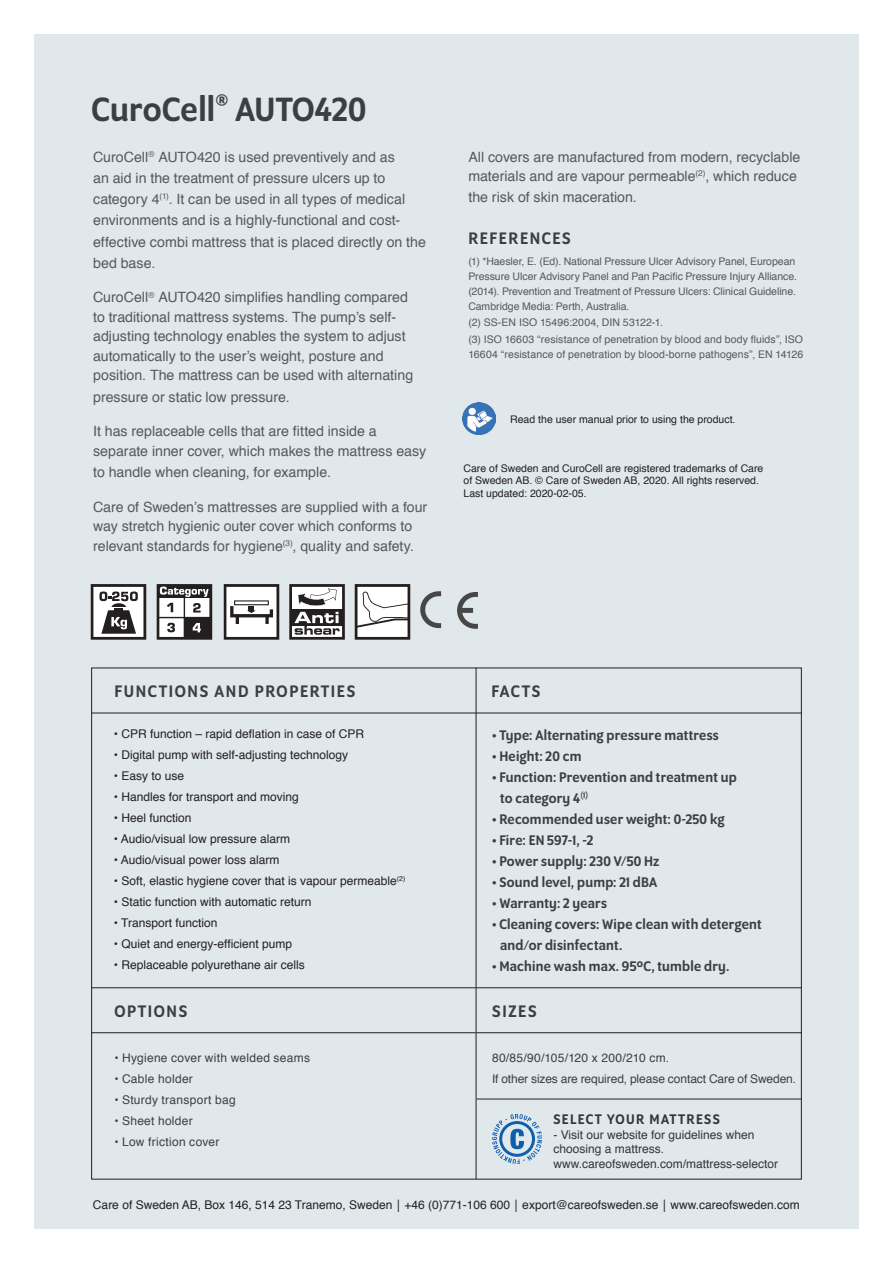
<style>
.page{position:relative;width:893px;height:1263px;background:#fff}
.page>*{position:absolute;margin:0;border:0;box-sizing:border-box;transform-origin:0 0}
.t1{font:500 36.3px "Program OT";letter-spacing:.01em;color:#3a3f46}
.t2{font:500 18px "Program OT";letter-spacing:.09em;color:#3a3f46}
.t3{font:500 15px "Program OT";letter-spacing:.015em;color:#3a3f46}
.t4{font:500 15px "Program OT";letter-spacing:.09em;color:#30373b}
.References{font:14.25px/19.5px "Helvetica";color:#57585a}
.t5{font:12px "Helvetica";color:#231f20}
.t6{font:12px "Helvetica";letter-spacing:.02em;color:#3a3f46}
.t7{font:12px/14.4px "Helvetica";color:#30373b}
.t8{font:12px "Helvetica";letter-spacing:-.01em;color:#3a3f46}
.References-2{font:10.5px/15px "Helvetica";color:#57585a}
.t9{font:10.5px "Helvetica";color:#231f20}
</style>
<div class="page">
<div style="left:34px;top:34px;width:825px;height:1195px;background:#e0e8ec"></div>
<hr style="left:91px;top:713px;width:711px;height:1px;background:#231f20">
<hr style="left:476px;top:668px;width:1px;height:511px;background:#231f20">
<img style="left:463px;top:403px;width:32px;height:32px">
<hr style="left:91px;top:1032px;width:385px;height:1px;background:#231f20">
<hr style="left:91px;top:987px;width:385px;height:1px;background:#231f20">
<hr style="left:476px;top:1032px;width:326px;height:1px;background:#231f20">
<hr style="left:476px;top:987px;width:325px;height:1px;background:#231f20">
<svg style="left:420px;top:591px;width:21px;height:37px"></svg>
<svg style="left:457px;top:592px;width:21px;height:37px"></svg>
<svg style="left:91px;top:584px;width:55px;height:56px;background:#9b9a9a"></svg>
<svg style="left:157px;top:584px;width:55px;height:56px;background:#8e8c8c"></svg>
<svg style="left:224px;top:584px;width:55px;height:56px;background:#bebcbd"></svg>
<svg style="left:289px;top:584px;width:56px;height:56px;background:#8f8d8e"></svg>
<svg style="left:355px;top:584px;width:55px;height:56px;background:#c8c7c7"></svg>
<svg style="left:492px;top:1114px;width:50px;height:50px"></svg>
<hr style="left:477px;top:1099px;width:325px;height:1px;background:#231f20">
<p class="t1" style="left:91px;top:88px;width:276px">CuroCell<sup>®</sup> AUTO420</p>
<p class="References" style="left:93px;top:146px;width:334px;line-height:21.3px">CuroCell<sup>®</sup> AUTO420 is used preventively and as<br>an aid in the treatment of pressure ulcers up to category 4<sup>(1)</sup>. It can be used in all types of medical environments and is a highly-functional and cost&shy;effective combi mattress that is placed directly on the bed base.</p>
<p class="References" style="left:93px;top:288px;width:322px">CuroCell<sup>®</sup> AUTO420 simplifies handling compared to traditional mattress systems. The pump’s self&shy;adjusting technology enables the system to adjust automatically to the user’s weight, posture and position. The mattress can be used with alternating</p>
<p class="References" style="left:93px;top:387px;width:198px">pressure or static low pressure.</p>
<p class="References" style="left:93px;top:422px;width:335px">It has replaceable cells that are fitted inside a separate inner cover, which makes the mattress easy</p>
<p class="References" style="left:93px;top:463px;width:239px">to handle when cleaning, for example.</p>
<p class="References" style="left:93px;top:497px;width:336px">Care of Sweden’s mattresses are supplied with a four way stretch hygienic outer cover which conforms to relevant standards for hygiene<sup>(3)</sup>, quality and safety.</p>
<p class="References" style="left:468px;top:147px;width:334px">All covers are manufactured from modern, recyclable materials and are vapour permeable<sup>(2)</sup>, which reduce</p>
<p class="References" style="left:468px;top:188px;width:170px">the risk of skin maceration.</p>
<p class="t2" style="left:468px;top:227px;width:104px">REFERENCES</p>
<p class="References-2" style="left:468px;top:254px;width:330px">(1) *Haesler, E. (Ed). National Pressure Ulcer Advisory Panel, European Pressure Ulcer Advisory Panel and Pan Pacific Pressure Injury Alliance. (2014). Prevention and Treatment of Pressure Ulcers: Clinical Guideline.<br>Cambridge Media: Perth, Australia.</p>
<p class="References-2" style="left:468px;top:315px;width:196px">(2) SS-EN ISO 15496:2004, DIN 53122-1.</p>
<p class="References-2" style="left:468px;top:332px;width:336px">(3) ISO 16603 “resistance of penetration by blood and body fluids”, ISO<br>16604 “resistance of penetration by blood-borne pathogens”, EN 14126</p>
<p class="t9" style="left:510px;top:411px;width:227px">Read the user manual prior to using the product.</p>
<p class="t9" style="left:463px;top:460px;width:301px">Care of Sweden and CuroCell are registered trademarks of Care</p>
<p class="t9" style="left:463px;top:473px;width:297px">of Sweden AB. © Care of Sweden AB, 2020. All rights reserved.</p>
<p class="t9" style="left:463px;top:485px;width:125px">Last updated: 2020-02-05.</p>
<p class="t2" style="left:114px;top:680px;width:242px">FUNCTIONS AND PROPERTIES</p>
<p class="t2" style="left:492px;top:680px;width:50px">FACTS</p>
<p class="t5" style="left:114px;top:724px;width:252px">• CPR function – rapid deflation in case of CPR</p>
<p class="t5" style="left:114px;top:745px;width:236px">• Digital pump with self-adjusting technology</p>
<p class="t5" style="left:114px;top:766px;width:72px">• Easy to use</p>
<p class="t5" style="left:114px;top:787px;width:186px">• Handles for transport and moving</p>
<p class="t5" style="left:114px;top:808px;width:79px">• Heel function</p>
<p class="t5" style="left:114px;top:829px;width:178px">• Audio/visual low pressure alarm</p>
<p class="t5" style="left:114px;top:850px;width:167px">• Audio/visual power loss alarm</p>
<p class="t5" style="left:114px;top:871px;width:293px">• Soft, elastic hygiene cover that is vapour permeable<sup>(2)</sup></p>
<p class="t5" style="left:114px;top:892px;width:199px">• Static function with automatic return</p>
<p class="t5" style="left:114px;top:913px;width:105px">• Transport function</p>
<p class="t5" style="left:114px;top:934px;width:180px">• Quiet and energy-efficient pump</p>
<p class="t5" style="left:114px;top:955px;width:192px">• Replaceable polyurethane air cells</p>
<p class="t3" style="left:492px;top:727px;width:228px">• Type: Alternating pressure mattress</p>
<p class="t3" style="left:492px;top:748px;width:91px">• Height: 20 cm</p>
<p class="t3" style="left:492px;top:769px;width:246px">• Function: Prevention and treatment up</p>
<p class="t3" style="left:500px;top:790px;width:89px">to category 4<sup>(1)</sup></p>
<p class="t3" style="left:492px;top:811px;width:234px">• Recommended user weight: 0-250 kg</p>
<p class="t3" style="left:492px;top:832px;width:103px">• Fire: EN 597-1, -2</p>
<p class="t3" style="left:492px;top:853px;width:169px">• Power supply: 230 V/50 Hz</p>
<p class="t3" style="left:492px;top:874px;width:167px">• Sound level, pump: 21 dBA</p>
<p class="t3" style="left:492px;top:895px;width:117px">• Warranty: 2 years</p>
<p class="t3" style="left:492px;top:916px;width:271px">• Cleaning covers: Wipe clean with detergent</p>
<p class="t3" style="left:500px;top:937px;width:124px">and/or disinfectant.</p>
<p class="t3" style="left:492px;top:958px;width:239px">• Machine wash max. 95ºC, tumble dry.</p>
<p class="t2" style="left:114px;top:1001px;width:74px">OPTIONS</p>
<p class="t6" style="left:114px;top:1048px;width:197px">• Hygiene cover with welded seams</p>
<p class="t6" style="left:114px;top:1069px;width:80px">• Cable holder</p>
<p class="t6" style="left:114px;top:1090px;width:123px">• Sturdy transport bag</p>
<p class="t6" style="left:114px;top:1111px;width:80px">• Sheet holder</p>
<p class="t6" style="left:114px;top:1132px;width:107px">• Low friction cover</p>
<p class="t2" style="left:492px;top:1001px;width:46px">SIZES</p>
<p class="t6" style="left:492px;top:1048px;width:179px">80/85/90/105/120 x 200/210 cm.</p>
<p class="t8" style="left:492px;top:1069px;width:306px">If other sizes are required, please contact Care of Sweden.</p>
<p class="t4" style="left:553px;top:1111px;width:168px">SELECT YOUR MATTRESS</p>
<p class="t7" style="left:553px;top:1128px;width:226px">- Visit our website for guidelines when choosing a mattress. www.careofsweden.com/mattress-selector</p>
<p class="t5" style="left:93px;top:1196px;width:708px">Care of Sweden AB, Box 146, 514 23 Tranemo, Sweden│+46 (0)771-106 600│export@careofsweden.se│www.careofsweden.com</p>
</div>
